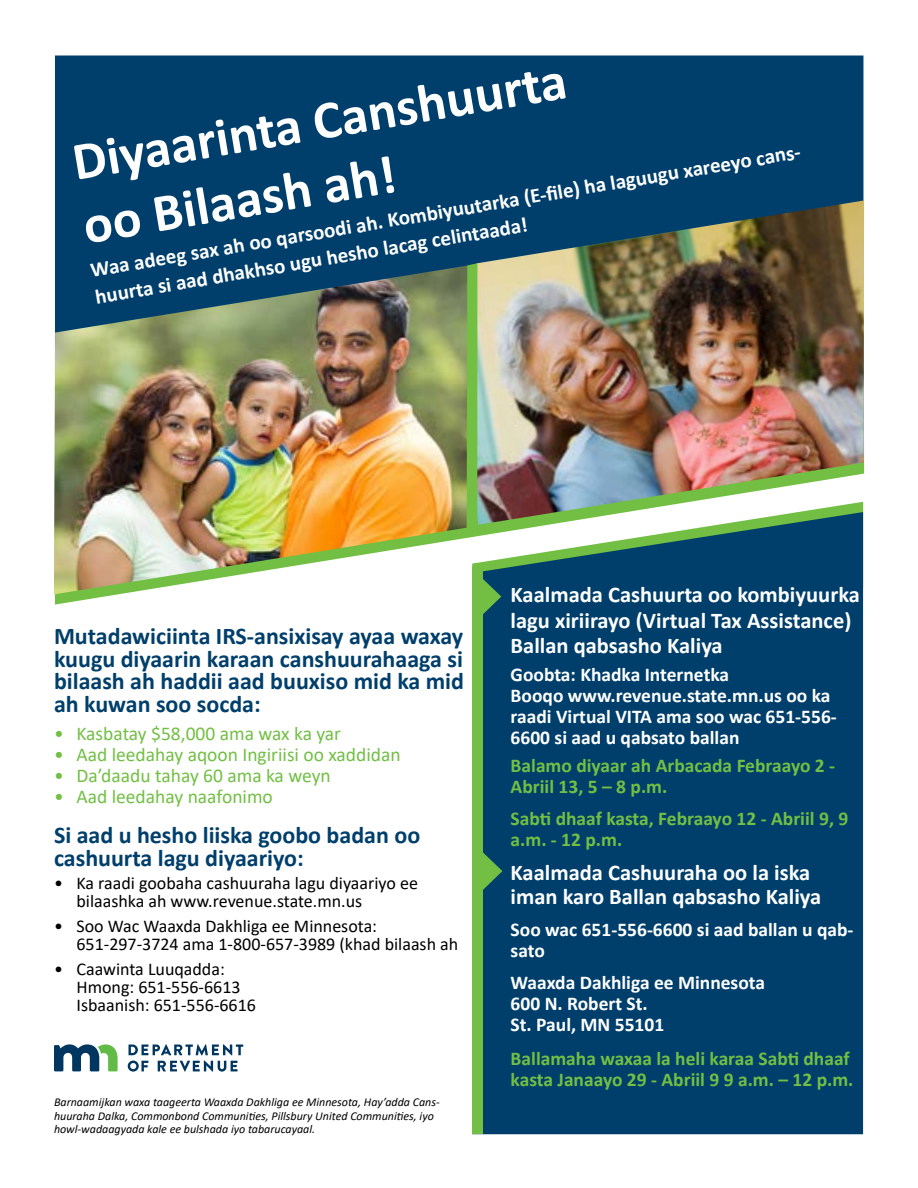
<style>
.page{position:relative;width:918px;height:1188px;background:#fff}
.page>*{position:absolute;margin:0;border:0;box-sizing:border-box;transform-origin:0 0}
.t1{font:700 54px/65.2px "Calibri";color:#fff}
.t2{font:700 24px/22.5px "Calibri";color:#003f6b;text-align:justify}
.t3{font:700 22.5px/25.5px "Calibri";color:#fff}
.t4{font:700 21px/25.7px "Calibri";color:#fff}
.t5{font:700 19.5px/21px "Calibri";color:#fff}
.t6{font:700 19.5px/21px "Calibri";color:#72bf44}
.t7{font:19.5px "Calibri";color:#72bf44}
.t8{font:18px/18px "Calibri";color:#000}
.t9{font:italic 12px/13.5px "Calibri";color:#000}
</style>
<div class="page">
<div style="left:483px;top:618px;width:380px;height:516px;background:#003f6b"></div>
<div style="left:472px;top:567px;width:11px;height:567px;background:#72bf44"></div>
<svg style="left:483px;top:849px;width:19px;height:44px"></svg>
<div style="left:55px;top:56px;width:808px;height:151px;background:#003f6b"></div>
<svg style="left:55px;top:207px;width:809px;height:398px;background:#265c80"></svg>
<img style="left:475px;top:200px;width:389px;height:325px">
<img style="left:54px;top:265px;width:413px;height:329px">
<img style="left:467px;top:263px;width:396px;height:355px">
<svg style="left:54px;top:1044px;width:64px;height:27px"></svg>
<svg style="left:129px;top:1044px;width:114px;height:11px"></svg>
<svg style="left:128px;top:1061px;width:20px;height:11px"></svg>
<svg style="left:158px;top:1061px;width:80px;height:11px"></svg>
<h1 class="t1" style="left:67px;top:127px;width:502px;rotate:-9deg">Diyaarinta Canshuurta oo Bilaash ah!</h1>
<p class="t4" style="left:89px;top:260px;width:725px;rotate:-10deg">Waa adeeg sax ah oo qarsoodi ah. Kombiyuutarka (E-fi le) ha laguugu xareeyo cans&shy;huurta si aad dhakhso ugu hesho lacag celintaada!</p>
<h2 class="t2" style="left:54px;top:625px;width:412px">Mutadawiciinta IRS-ansixisay ayaa waxay kuugu diyaarin karaan canshuurahaaga si bilaash ah haddii aad buuxiso mid ka mid ah kuwan soo socda:</h2>
<p class="t7" style="left:54px;top:720px;width:289px">• Kasbatay $58,000 ama wax ka yar</p>
<p class="t7" style="left:54px;top:741px;width:348px">• Aad leedahay aqoon Ingiriisi oo xaddidan</p>
<p class="t7" style="left:54px;top:762px;width:278px">• Da’daadu tahay 60 ama ka weyn</p>
<p class="t7" style="left:54px;top:783px;width:220px">• Aad leedahay naafonimo</p>
<h2 class="t2" style="left:54px;top:824px;width:368px">Si aad u hesho liiska goobo badan oo cashuurta lagu diyaariyo:</h2>
<p class="t8" style="left:76px;top:874px;width:343px;text-indent:-22px">• Ka raadi goobaha cashuuraha lagu diyaariyo ee bilaashka ah www.revenue.state.mn.us</p>
<p class="t8" style="left:76px;top:916px;width:383px;text-indent:-22px">• Soo Wac Waaxda Dakhliga ee Minnesota:<br>651-297-3724 ama 1-800-657-3989 (khad bilaash ah</p>
<p class="t8" style="left:76px;top:959px;width:181px;text-indent:-22px">• Caawinta Luuqadda:<br>Hmong: 651-556-6613<br>Isbaanish: 651-556-6616</p>
<p class="t9" style="left:54px;top:1095px;width:387px">Barnaamijkan waxa taageerta Waaxda Dakhliga ee Minnesota, Hay’adda Cans&shy;huuraha Dalka, Commonbond Communities, Pillsbury United Communities, iyo howl-wadaagyada kale ee bulshada iyo tabarucayaal.</p>
<p class="t3" style="left:511px;top:582px;width:351px">Kaalmada Cashuurta oo kombiyuurka lagu xiriirayo (Virtual Tax Assistance)<br>Ballan qabsasho Kaliya</p>
<p class="t5" style="left:511px;top:664px;width:328px">Goobta: Khadka Internetka<br>Booqo www.revenue.state.mn.us oo ka raadi Virtual VITA ama soo wac 651-556-<br>6600 si aad u qabsato ballan</p>
<p class="t6" style="left:511px;top:755px;width:326px">Balamo diyaar ah Arbacada Febraayo 2 -<br>Abriil 13, 5 – 8 p.m.</p>
<p class="t6" style="left:511px;top:807px;width:339px">Sabti dhaaf kasta, Febraayo 12 - Abriil 9, 9 a.m. - 12 p.m.</p>
<p class="t3" style="left:511px;top:861px;width:312px;line-height:24px">Kaalmada Cashuuraha oo la iska iman karo Ballan qabsasho Kaliya</p>
<p class="t5" style="left:511px;top:919px;width:344px">Soo wac 651-556-6600 si aad ballan u qab&shy;sato</p>
<p class="t5" style="left:511px;top:972px;width:256px">Waaxda Dakhliga ee Minnesota<br>600 N. Robert St.<br>St. Paul, MN 55101</p>
<p class="t6" style="left:511px;top:1048px;width:344px">Ballamaha waxaa la heli karaa Sabti dhaaf kasta Janaayo 29 - Abriil 9 9 a.m. – 12 p.m.</p>
</div>
